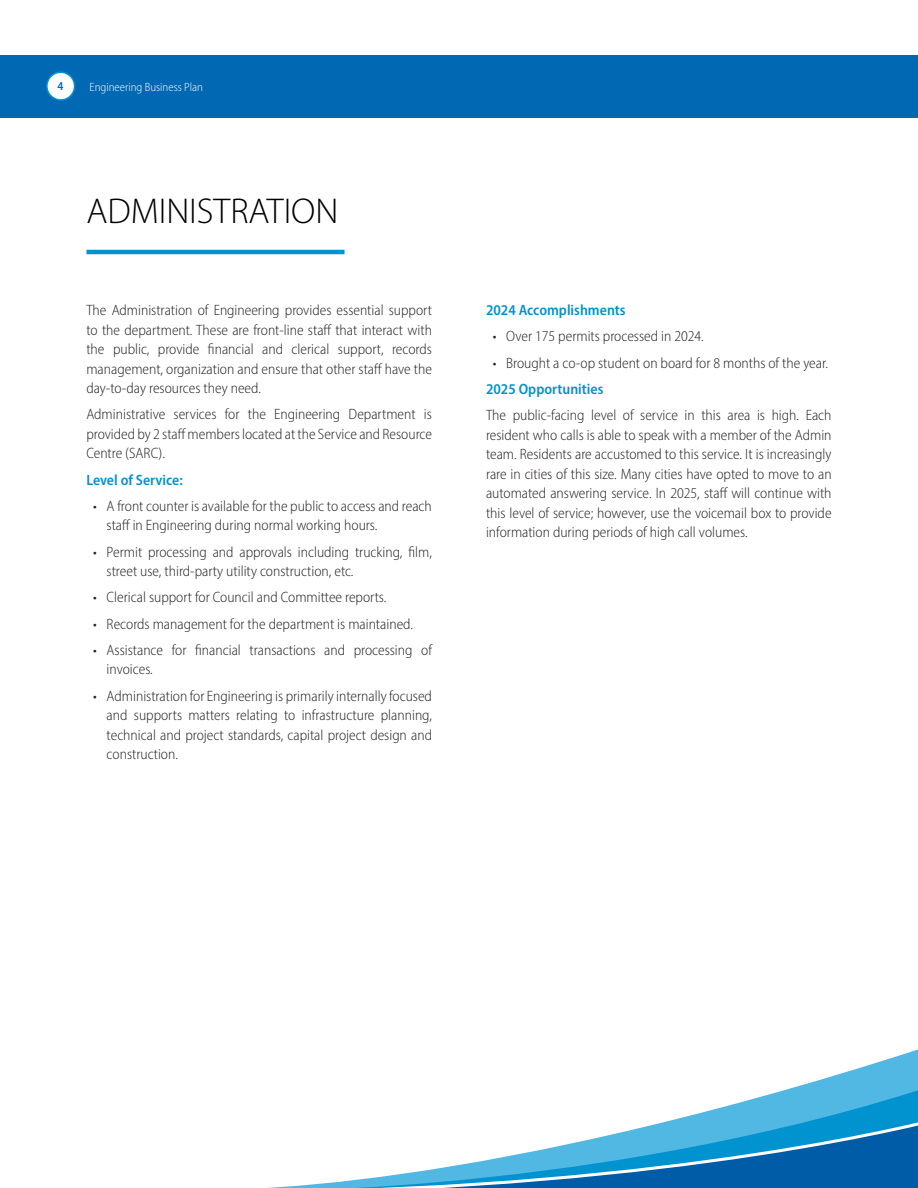
<style>
.page{position:relative;width:918px;height:1188px;background:#fff}
.page>*{position:absolute;margin:0;border:0;box-sizing:border-box;transform-origin:0 0}
.t1{font:300 36px "Myriad Pro";color:#000}
.t2{font:300 semi-condensed 15px/19.5px "Myriad Pro";color:#231f20;text-align:justify}
.t3{font:600 semi-condensed 15px "Myriad Pro";color:#0093d0}
.t4{font:300 semi-condensed 12px "Myriad Pro";color:#fff}
.t5{font:600 semi-condensed 12px "Myriad Pro";color:#0168b3}
</style>
<div class="page">
<svg style="left:856px;top:1049px;width:62px;height:20px"></svg>
<svg style="left:267px;top:1069px;width:651px;height:119px"></svg>
<svg style="left:268px;top:1114px;width:65px;height:74px"></svg>
<svg style="left:333px;top:1111px;width:585px;height:77px"></svg>
<div style="left:0;top:55px;width:918px;height:62px;background:#0168b3"></div>
<hr style="left:86px;top:250px;width:259px;height:4px;background:#0093d0">
<div style="left:47px;top:72px;width:28px;height:28px;background:#fff;border-radius:50%"></div>
<div style="left:46px;top:72px;width:29px;height:29px;border:2px solid #0093d0;border-radius:50%"></div>
<p class="t5" style="left:58px;top:78px;width:7px">4</p>
<p class="t4" style="left:90px;top:79px;width:115px">Engineering Business Plan</p>
<p class="t1" style="left:86px;top:189px;width:254px">ADMINISTRATION</p>
<p class="t2" style="left:86px;top:300px;width:347px">The Administration of Engineering provides essential support to the department. These are front-line staff that interact with the public, provide financial and clerical support, records management, organization and ensure that other staff have the day-to-day resources they need.</p>
<p class="t2" style="left:86px;top:404px;width:347px">Administrative services for the Engineering Department is provided by 2 staff members located at the Service and Resource Centre (SARC).</p>
<p class="t3" style="left:86px;top:470px;width:98px">Level of Service:</p>
<p class="t2" style="left:107px;top:496px;width:327px;text-indent:-14px">• A front counter is available for the public to access and reach staff in Engineering during normal working hours.</p>
<p class="t2" style="left:107px;top:542px;width:327px;text-indent:-14px">• Permit processing and approvals including trucking, film, street use, third-party utility construction, etc.</p>
<p class="t2" style="left:93px;top:587px;width:295px">• Clerical support for Council and Committee reports.</p>
<p class="t2" style="left:93px;top:614px;width:321px">• Records management for the department is maintained.</p>
<p class="t2" style="left:107px;top:640px;width:327px;text-indent:-14px">• Assistance for financial transactions and processing of invoices.</p>
<p class="t2" style="left:107px;top:686px;width:327px;text-indent:-14px">• Administration for Engineering is primarily internally focused and supports matters relating to infrastructure planning, technical and project standards, capital project design and construction.</p>
<p class="t3" style="left:486px;top:301px;width:141px">2024 Accomplishments</p>
<p class="t2" style="left:493px;top:326px;width:213px">• Over 175 permits processed in 2024.</p>
<p class="t2" style="left:493px;top:353px;width:337px">• Brought a co-op student on board for 8 months of the year.</p>
<p class="t3" style="left:486px;top:379px;width:119px">2025 Opportunities</p>
<p class="t2" style="left:486px;top:405px;width:347px">The public-facing level of service in this area is high. Each resident who calls is able to speak with a member of the Admin team. Residents are accustomed to this service. It is increasingly rare in cities of this size. Many cities have opted to move to an automated answering service. In 2025, staff will continue with this level of service; however, use the voicemail box to provide information during periods of high call volumes.</p>
</div>
